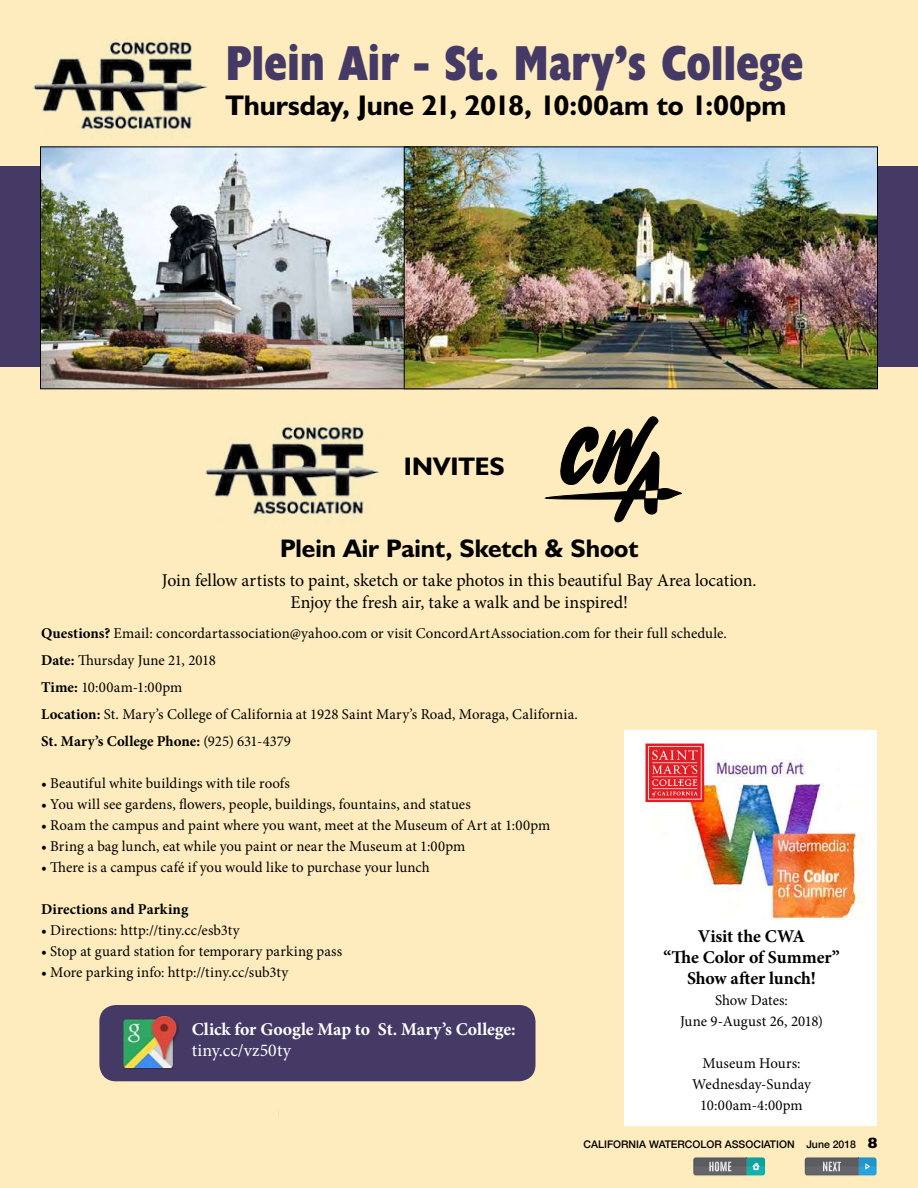
<style>
.page{position:relative;width:918px;height:1188px;background:#feecbe}
.page>*{position:absolute;margin:0;border:0;box-sizing:border-box;transform-origin:0 0}
.t1{font:700 condensed 49.5px "Humanist 521 BT Xtra";letter-spacing:-.005em;color:#453a65}
.t2{font:700 28.5px "Humanist 521 BT";letter-spacing:-.005em;color:#000}
.t3{font:700 25.5px "Humanist 521 BT";letter-spacing:-.005em;color:#000}
.t4{font:18px/22.5px "Minion Pro";color:#000;text-align:center}
.t5{font:700 18px/21px "Minion Pro";letter-spacing:-.01em;color:#000;text-align:center}
.t6{font:700 18px "Minion Pro";color:#fff}
.t7{font:18px "Minion Pro";letter-spacing:.01em;color:#fff}
.t8{font:15px/27px "Minion Pro";letter-spacing:.005em;color:#000;text-align:center}
.t9{font:700 15px "Minion Pro";letter-spacing:.005em;color:#000}
.t10{font:500 10.5px "Helvetica Neue";color:#000}
.s1{font-weight:700}
.s2{font-family:"Humanist 521 BT";font-weight:800;font-size:15px}
</style>
<div class="page">
<svg style="left:693px;top:1157px;width:72px;height:19px"></svg>
<svg style="left:805px;top:1157px;width:71px;height:19px"></svg>
<div style="left:624px;top:730px;width:252px;height:395px;background:#fff"></div>
<div style="left:99px;top:1005px;width:437px;height:76px;background:#453a65;border-radius:17px"></div>
<div style="left:0;top:166px;width:918px;height:201px;background:#453a65"></div>
<svg style="left:545px;top:416px;width:137px;height:107px"></svg>
<img style="left:42px;top:149px;width:834px;height:238px">
<div style="left:40px;top:147px;width:419px;height:242px;border:1px solid #000"></div>
<div style="left:404px;top:147px;width:474px;height:242px;border:1px solid #000"></div>
<img style="left:123px;top:1015px;width:55px;height:54px">
<img style="left:205px;top:423px;width:175px;height:99px">
<img style="left:33px;top:38px;width:175px;height:99px">
<img style="left:650px;top:748px;width:215px;height:171px">
<svg style="left:645px;top:744px;width:59px;height:58px;background:#e7464b"></svg>
<h1 class="t1" style="left:226px;top:32px;width:580px">Plein Air - St. Mary’s College</h1>
<h2 class="t2" style="left:226px;top:87px;width:562px">Thursday, June 21, 2018, 10:00am to 1:00pm</h2>
<h3 class="t3" style="left:404px;top:451px;width:102px">INVITES</h3>
<h3 class="t3" style="left:280px;top:533px;width:360px">Plein Air Paint, Sketch &amp; Shoot</h3>
<p class="t4" style="left:162px;top:569px;width:596px">Join fellow artists to paint, sketch or take photos in this beautiful Bay Area location.<br>Enjoy the fresh air, take a walk and be inspired!</p>
<p class="t8" style="left:41px;top:620px;width:687px;text-align:left"><span class="s1">Questions?</span> Email: concordartassociation@yahoo.com or visit ConcordArtAssociation.com for their full schedule.<br><span class="s1">Date:</span> Thursday June 21, 2018<br><span class="s1">Time:</span> 10:00am-1:00pm<br><span class="s1">Location:</span> St. Mary’s College of California at 1928 Saint Mary’s Road, Moraga, California.<br><span class="s1">St. Mary’s College Phone:</span> (925) 631-4379</p>
<p class="t8" style="left:41px;top:770px;width:250px">• Beautiful white buildings with tile roofs</p>
<p class="t8" style="left:41px;top:791px;width:431px">• You will see gardens, flowers, people, buildings, fountains, and statues</p>
<p class="t8" style="left:41px;top:812px;width:511px">• Roam the campus and paint where you want, meet at the Museum of Art at 1:00pm</p>
<p class="t8" style="left:41px;top:833px;width:426px">• Bring a bag lunch, eat while you paint or near the Museum at 1:00pm</p>
<p class="t8" style="left:41px;top:854px;width:390px">• There is a campus café if you would like to purchase your lunch</p>
<p class="t9" style="left:41px;top:899px;width:149px">Directions and Parking</p>
<p class="t8" style="left:41px;top:917px;width:200px">• Directions: http://tiny.cc/esb3ty</p>
<p class="t8" style="left:41px;top:938px;width:303px">• Stop at guard station for temporary parking pass</p>
<p class="t8" style="left:41px;top:959px;width:249px">• More parking info: http://tiny.cc/sub3ty</p>
<p class="t5" style="left:663px;top:926px;width:178px">Visit the CWA<br>“The Color of Summer”<br>Show after lunch!</p>
<p class="t8" style="left:680px;top:990px;width:145px;line-height:21px">Show Dates:<br>June 9-August 26, 2018)</p>
<p class="t8" style="left:692px;top:1053px;width:121px;line-height:21px">Museum Hours:<br>Wednesday-Sunday<br>10:00am-4:00pm</p>
<p class="t6" style="left:192px;top:1017px;width:326px">Click for Google Map to St. Mary’s College:</p>
<p class="t7" style="left:192px;top:1039px;width:101px">tiny.cc/vz50ty</p>
<p class="t10" style="left:583px;top:1135px;width:296px">CALIFORNIA WATERCOLOR ASSOCIATION June 2018 <span class="s2">8</span></p>
</div>
